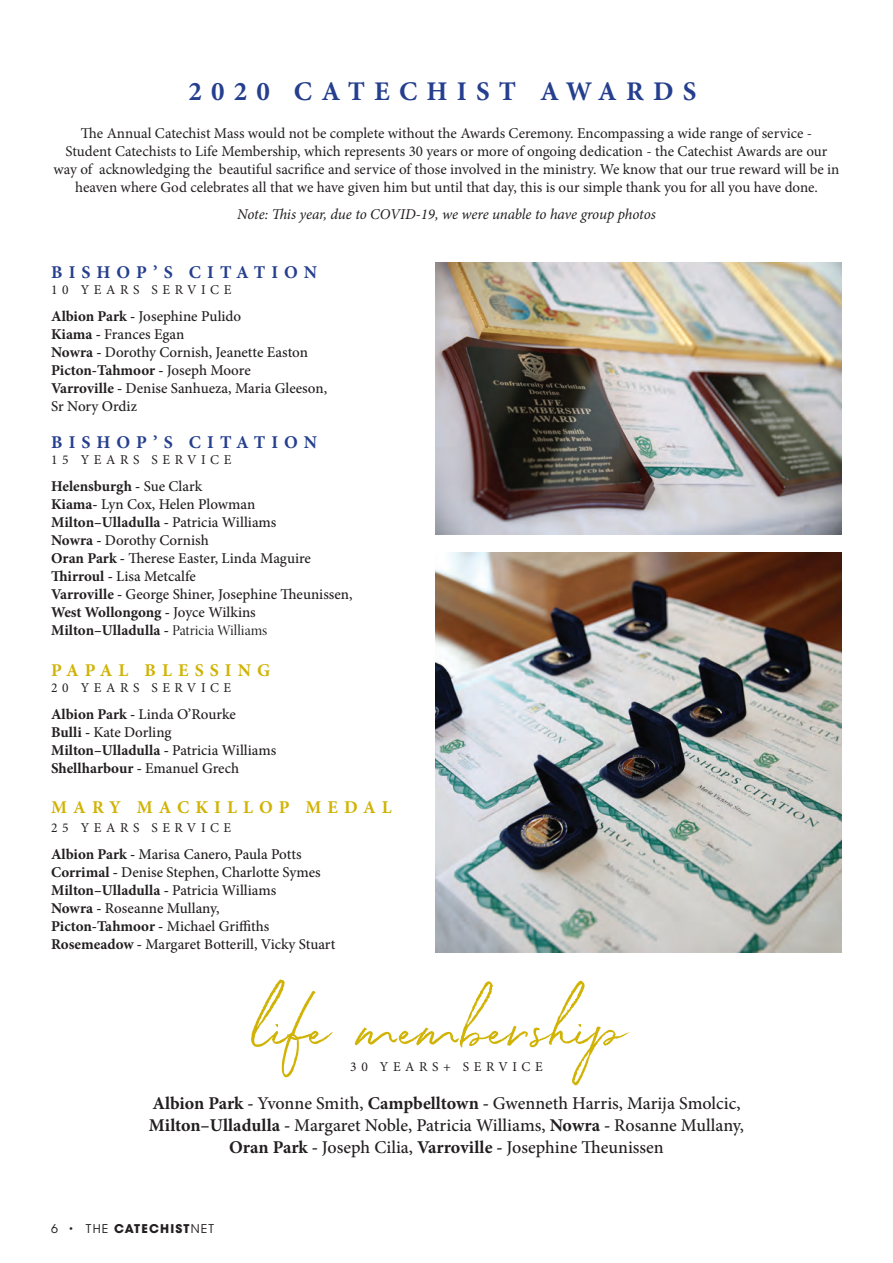
<style>
.page{position:relative;width:893px;height:1263px;background:#fff}
.page>*{position:absolute;margin:0;border:0;box-sizing:border-box;transform-origin:0 0}
.t1{font:76.65px "White Oleander";color:#d0b304}
.t2{font:700 27px "Minion Pro";letter-spacing:.34em;color:#253f8e}
.t3{font:500 18px/21.6px "Minion Pro";color:#231f20;text-align:center}
.t4{font:700 18px "Minion Pro";letter-spacing:.33em;color:#253f8e}
.t5{font:700 18px "Minion Pro";letter-spacing:.34em;color:#d0b304}
.t6{font:500 15px/18px "Minion Pro";color:#231f20}
.t7{font:15px/18px "Minion Pro";letter-spacing:-.005em;color:#231f20;text-align:center}
.t8{font:italic 15px "Minion Pro";letter-spacing:-.01em;color:#231f20}
.t9{font:13.5px "Minion Pro";letter-spacing:.34em;color:#231f20}
.t10{font:700 12px "ITC Avant Garde Std";letter-spacing:.1em;color:#231f20}
.s1{font-weight:700}
.s2{font-family:"Minion Pro Disp";font-weight:400}
.s3{font-weight:400}
</style>
<div class="page">
<img style="left:435px;top:263px;width:407px;height:271px">
<img style="left:435px;top:553px;width:407px;height:399px">
<h2 class="t2" style="left:188px;top:72px;width:509px">2020 CATECHIST AWARDS</h2>
<p class="t7" style="left:54px;top:124px;width:787px">The Annual Catechist Mass would not be complete without the Awards Ceremony. Encompassing a wide range of service -<br>Student Catechists to Life Membership, which represents 30 years or more of ongoing dedication - the Catechist Awards are our way of acknowledging the beautiful sacrifice and service of those involved in the ministry. We know that our true reward will be in heaven where God celebrates all that we have given him but until that day, this is our simple thank you for all you have done.</p>
<p class="t8" style="left:237px;top:204px;width:420px">Note: This year, due to COVID-19, we were unable to have group photos</p>
<p class="t4" style="left:51px;top:259px;width:267px">BISHOP’S CITATION</p>
<p class="t9" style="left:51px;top:280px;width:182px">10 YEARS SERVICE</p>
<p class="t6" style="left:51px;top:307px;width:278px"><span class="s1">Albion Park -</span> Josephine Pulido<br><span class="s1">Kiama -</span> Frances Egan<br><span class="s1">Nowra -</span> Dorothy Cornish, Jeanette Easton<br><span class="s1">Picton-Tahmoor -</span> Joseph Moore<br><span class="s1">Varroville -</span> Denise Sanhueza, Maria Gleeson,<br>Sr Nory Ordiz</p>
<p class="t4" style="left:51px;top:430px;width:267px">BISHOP’S CITATION</p>
<p class="t9" style="left:51px;top:451px;width:182px">15 YEARS SERVICE</p>
<p class="t6" style="left:51px;top:477px;width:303px"><span class="s1">Helensburgh -</span> Sue Clark<br><span class="s1">Kiama-</span> Lyn Cox, Helen Plowman <span class="s1">Milton–Ulladulla -</span> Patricia Williams<br><span class="s1">Nowra -</span> Dorothy Cornish<br><span class="s1">Oran Park -</span> Therese Easter, Linda Maguire <span class="s1">Thirroul -</span> Lisa Metcalfe<br><span class="s1">Varroville -</span> George Shiner, Josephine Theunissen, <span class="s1">West Wollongong -</span> Joyce Wilkins <span class="s1">Milton–Ulladulla -</span> <span class="s2">Patricia Williams</span></p>
<p class="t5" style="left:51px;top:657px;width:221px">PAPAL BLESSING</p>
<p class="t9" style="left:51px;top:678px;width:182px">20 YEARS SERVICE</p>
<p class="t6" style="left:51px;top:705px;width:227px"><span class="s1">Albion Park -</span> Linda O’Rourke<br><span class="s1">Bulli -</span> Kate Dorling<br><span class="s1">Milton–Ulladulla -</span> Patricia Williams<br><span class="s1">Shellharbour -</span> Emanuel Grech</p>
<p class="t5" style="left:51px;top:794px;width:342px">MARY MACKILLOP MEDAL</p>
<p class="t9" style="left:51px;top:819px;width:182px">25 YEARS SERVICE</p>
<p class="t6" style="left:51px;top:845px;width:286px"><span class="s1">Albion Park -</span> Marisa Canero, Paula Potts <span class="s1">Corrimal -</span> Denise Stephen, Charlotte Symes <span class="s1">Milton–Ulladulla -</span> Patricia Williams<br><span class="s1">Nowra -</span> Roseanne Mullany,<br><span class="s1">Picton-Tahmoor -</span> Michael Griffiths <span class="s1">Rosemeadow -</span> Margaret Botterill, Vicky Stuart</p>
<h1 class="t1" style="left:249px;top:973px;width:376px">life membership</h1>
<p class="t9" style="left:350px;top:1058px;width:194px">30 YEARS+ SERVICE</p>
<p class="t3" style="left:149px;top:1093px;width:597px"><span class="s1">Albion Park -</span> Yvonne Smith, <span class="s1">Campbelltown -</span> Gwenneth Harris, Marija Smolcic,<br><span class="s1">Milton–Ulladulla -</span> Margaret Noble, Patricia Williams, <span class="s1">Nowra -</span> Rosanne Mullany,<br><span class="s1">Oran Park -</span> Joseph Cilia, <span class="s1">Varroville -</span> Josephine Theunissen</p>
<p class="t10" style="left:51px;top:1221px;width:165px"><span class="s3">6 • THE</span> CATECHIST<span class="s3">NET</span></p>
</div>
